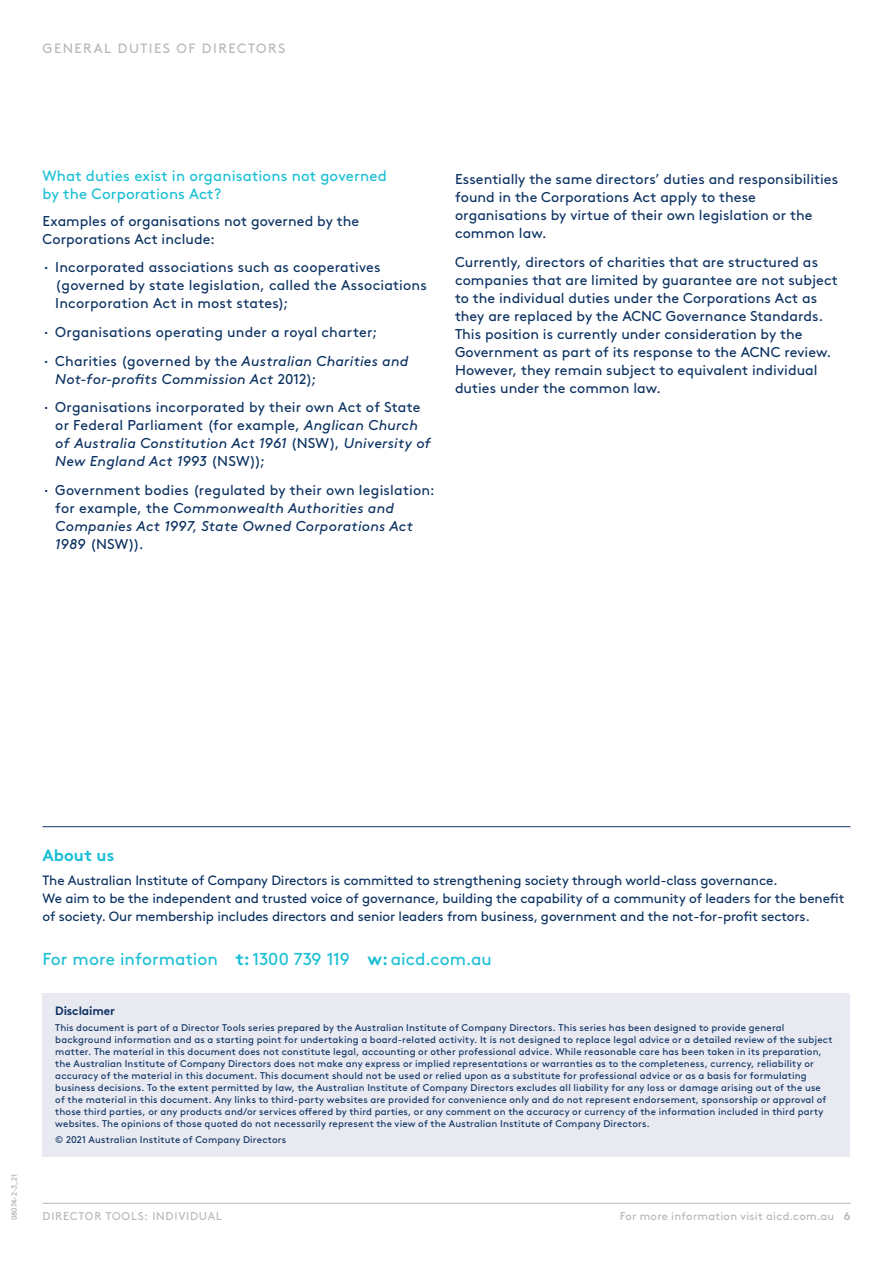
<style>
.page{position:relative;width:893px;height:1263px;background:#fff}
.page>*{position:absolute;margin:0;border:0;box-sizing:border-box;transform-origin:0 0}
.t1{font:17.25px "Brown Std";color:#1abfd5}
.t2{font:700 16.5px "Brown Std";color:#1abfd5}
.t3{font:15px/18px "Brown Std";letter-spacing:.01em;color:#1abfd5}
.t4{font:14.25px/18px "Brown Std";letter-spacing:.005em;color:#0c3262}
.t5{font:italic 14.25px/18px "Brown Std";letter-spacing:.015em;color:#0c3262}
.t6{font:13.5px/18px "Brown Std";letter-spacing:-.01em;color:#0c3262}
.t7{font:13.5px "Brown Std";letter-spacing:.11em;color:#b6b8b5}
.t8{font:700 12px "Brown Std";letter-spacing:-.01em;color:#0c3262}
.t9{font:11.25px "Brown Std";letter-spacing:.025em;color:#b6b8b5}
.t10{font:11.25px "Brown Std";letter-spacing:.065em;color:#b6b8b5}
.t11{font:9.75px/12px "Brown Std";letter-spacing:.02em;color:#0c3262}
.t12{font:7.5px "Brown Std";color:#abadab}
.s1{font-family:"Foundry Form Sans"}
.s2{font-family:"Foundry Form Sans";font-style:normal}
.s3{font-style:normal}
.s4{font-style:italic}
.s5{font-weight:700}
</style>
<div class="page">
<hr style="left:43px;top:1203px;width:807px;height:1px;background:#b6b8b5">
<div style="left:43px;top:993px;width:807px;height:163px;background:#e8e9f1"></div>
<hr style="left:43px;top:826px;width:807px;height:1px;background:#0c3262">
<h3 class="t7" style="left:43px;top:41px;width:244px">GENERAL DUTIES OF DIRECTORS</h3>
<h3 class="t3" style="left:43px;top:167px;width:346px">What duties exist in organisations not governed by the Corporations Act?</h3>
<h3 class="t4" style="left:43px;top:212px;width:318px">Examples of organisations not governed by the<br>Corporations Act include:</h3>
<h3 class="t4" style="left:55px;top:259px;width:373px;text-indent:-13px"><span class="s1">•</span> Incorporated associations such as cooperatives (governed by state legislation, called the Associations<br>Incorporation Act in most states);</h3>
<h3 class="t4" style="left:43px;top:323px;width:336px"><span class="s1">•</span> Organisations operating under a royal charter;</h3>
<h3 class="t5" style="left:55px;top:352px;width:355px;text-indent:-13px"><span class="s2">•</span> <span class="s3">Charities (governed by the</span> Australian Charities and<br>Not-for-profits Commission Act <span class="s3">2012);</span></h3>
<h3 class="t4" style="left:55px;top:398px;width:377px;text-indent:-13px"><span class="s1">•</span> Organisations incorporated by their own Act of State or Federal Parliament (for example, <span class="s4">Anglican Church of Australia Constitution Act 1961</span> (NSW), <span class="s4">University of New England Act 1993</span> (NSW));</h3>
<h3 class="t5" style="left:55px;top:481px;width:381px;text-indent:-13px"><span class="s2">•</span> <span class="s3">Government bodies (regulated by their own legislation: for example, the</span> Commonwealth Authorities and Companies Act 1997<span class="s3">,</span> State Owned Corporations Act 1989 <span class="s3">(NSW)).</span></h3>
<h3 class="t4" style="left:455px;top:170px;width:385px">Essentially the same directors’ duties and responsibilities found in the Corporations Act apply to these organisations by virtue of their own legislation or the common law.</h3>
<p class="t4" style="left:455px;top:253px;width:384px">Currently, directors of charities that are structured as companies that are limited by guarantee are not subject to the individual duties under the Corporations Act as they are replaced by the ACNC Governance Standards.<br>This position is currently under consideration by the Government as part of its response to the ACNC review.<br>However, they remain subject to equivalent individual duties under the common law.</p>
<p class="t12" style="left:10px;top:1220px;width:48px;rotate:-90deg">08074-2-3_21</p>
<h2 class="t2" style="left:43px;top:845px;width:73px">About us</h2>
<p class="t6" style="left:43px;top:872px;width:803px">The Australian Institute of Company Directors is committed to strengthening society through world-class governance.<br>We aim to be the independent and trusted voice of governance, building the capability of a community of leaders for the benefit of society. Our membership includes directors and senior leaders from business, government and the not-for-profit sectors.</p>
<h1 class="t1" style="left:43px;top:949px;width:451px">For more information <span class="s5">t:</span> 1300 739 119 <span class="s5">w:</span>aicd.com.au</h1>
<p class="t8" style="left:55px;top:1003px;width:61px">Disclaimer</p>
<p class="t11" style="left:55px;top:1022px;width:779px">This document is part of a Director Tools series prepared by the Australian Institute of Company Directors. This series has been designed to provide general background information and as a starting point for undertaking a board-related activity. It is not designed to replace legal advice or a detailed review of the subject matter. The material in this document does not constitute legal, accounting or other professional advice. While reasonable care has been taken in its preparation, the Australian Institute of Company Directors does not make any express or implied representations or warranties as to the completeness, currency, reliability or accuracy of the material in this document. This document should not be used or relied upon as a substitute for professional advice or as a basis for formulating business decisions. To the extent permitted by law, the Australian Institute of Company Directors excludes all liability for any loss or damage arising out of the use of the material in this document. Any links to third-party websites are provided for convenience only and do not represent endorsement, sponsorship or approval of those third parties, or any products and/or services offered by third parties, or any comment on the accuracy or currency of the information included in third party websites. The opinions of those quoted do not necessarily represent the view of the Australian Institute of Company Directors.</p>
<p class="t11" style="left:55px;top:1134px;width:233px">© 2021 Australian Institute of Company Directors</p>
<p class="t10" style="left:43px;top:1210px;width:181px">DIRECTOR TOOLS: INDIVIDUAL</p>
<p class="t9" style="left:620px;top:1210px;width:232px">For more information visit aicd.com.au <span class="s5">6</span></p>
</div>
